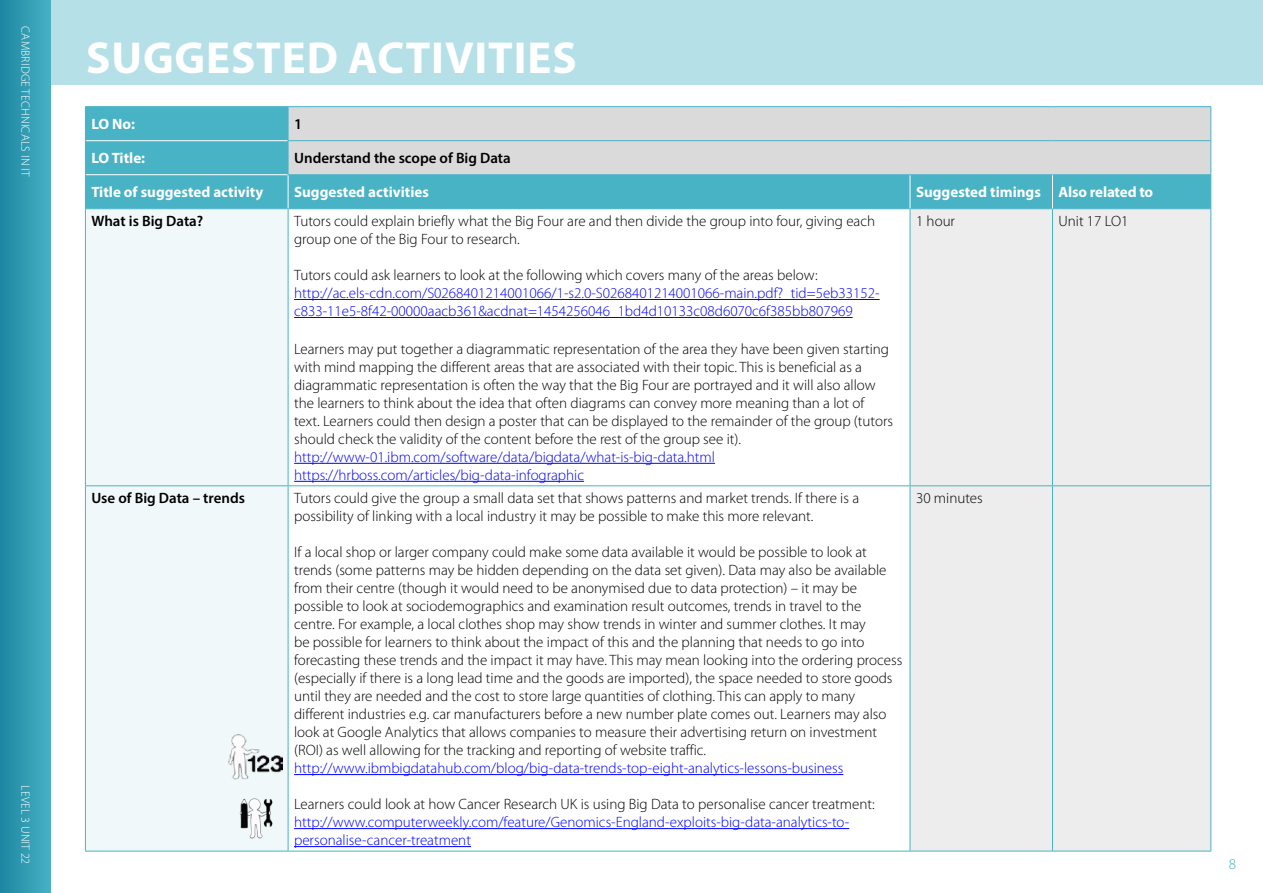
<style>
.page{position:relative;width:1263px;height:893px;background:#fff}
.page>*{position:absolute;margin:0;border:0;box-sizing:border-box;transform-origin:0 0}
.t1{font:700 45px "Myriad Pro";letter-spacing:.02em;color:#fff}
.Body_10pt{font:300 15px/18px "Myriad Pro";color:#000}
.Body_10pt-2{font:300 15px/18px "Myriad Pro";color:#00f}
.Body_10pt-3{font:700 15px "Myriad Pro";color:#fff}
.Body_10pt-4{font:600 15px "Myriad Pro";color:#000}
.t2{font:300 15px "Myriad Pro";color:#49b3c6}
.t3{font:300 12px "Myriad Pro";letter-spacing:.02em;color:#fff}
</style>
<div class="page">
<div style="left:0;top:0;width:51px;height:893px;background:linear-gradient(to right,#1c86a0,#47b1c4)"></div>
<div style="left:51px;top:0;width:1212px;height:85px;background:#b6e0e8"></div>
<div style="left:86px;top:107px;width:1124px;height:101px;background:#49b3c6"></div>
<div style="left:289px;top:107px;width:921px;height:67px;background:#dadada"></div>
<div style="left:86px;top:209px;width:202px;height:642px;background:#f1f8fa"></div>
<div style="left:911px;top:209px;width:299px;height:642px;background:#ededed"></div>
<hr style="left:1052px;top:209px;width:1px;height:276px;background:#49b3c6">
<hr style="left:1052px;top:486px;width:1px;height:365px;background:#49b3c6">
<hr style="left:910px;top:851px;width:142px;height:1px;background:#49b3c6">
<hr style="left:1052px;top:851px;width:159px;height:1px;background:#49b3c6">
<hr style="left:85px;top:208px;width:203px;height:1px;background:#49b3c6">
<hr style="left:85px;top:209px;width:1px;height:276px;background:#49b3c6">
<hr style="left:288px;top:208px;width:622px;height:1px;background:#49b3c6">
<hr style="left:288px;top:209px;width:1px;height:276px;background:#49b3c6">
<hr style="left:910px;top:208px;width:142px;height:1px;background:#49b3c6">
<hr style="left:910px;top:209px;width:1px;height:276px;background:#49b3c6">
<hr style="left:1052px;top:208px;width:159px;height:1px;background:#49b3c6">
<hr style="left:1210px;top:209px;width:1px;height:276px;background:#49b3c6">
<hr style="left:86px;top:140px;width:202px;height:1px;background:#fff">
<hr style="left:86px;top:174px;width:202px;height:1px;background:#fff">
<hr style="left:85px;top:485px;width:203px;height:1px;background:#49b3c6">
<hr style="left:85px;top:486px;width:1px;height:365px;background:#49b3c6">
<hr style="left:288px;top:485px;width:622px;height:1px;background:#49b3c6">
<hr style="left:288px;top:486px;width:1px;height:365px;background:#49b3c6">
<hr style="left:910px;top:485px;width:142px;height:1px;background:#49b3c6">
<hr style="left:910px;top:486px;width:1px;height:365px;background:#49b3c6">
<hr style="left:1052px;top:485px;width:159px;height:1px;background:#49b3c6">
<hr style="left:1210px;top:486px;width:1px;height:365px;background:#49b3c6">
<hr style="left:288px;top:851px;width:622px;height:1px;background:#49b3c6">
<hr style="left:85px;top:851px;width:203px;height:1px;background:#49b3c6">
<hr style="left:288px;top:175px;width:1px;height:33px;background:#fff">
<hr style="left:910px;top:175px;width:1px;height:33px;background:#fff">
<hr style="left:1052px;top:175px;width:1px;height:33px;background:#fff">
<hr style="left:85px;top:107px;width:1px;height:34px;background:#49b3c6">
<hr style="left:85px;top:106px;width:203px;height:1px;background:#49b3c6">
<hr style="left:288px;top:107px;width:1px;height:33px;background:#49b3c6">
<hr style="left:288px;top:106px;width:622px;height:1px;background:#49b3c6">
<hr style="left:910px;top:106px;width:142px;height:1px;background:#49b3c6">
<hr style="left:1052px;top:106px;width:159px;height:1px;background:#49b3c6">
<hr style="left:1210px;top:107px;width:1px;height:33px;background:#49b3c6">
<hr style="left:85px;top:141px;width:1px;height:34px;background:#49b3c6">
<hr style="left:288px;top:141px;width:1px;height:33px;background:#49b3c6">
<hr style="left:288px;top:140px;width:622px;height:1px;background:#49b3c6">
<hr style="left:910px;top:140px;width:142px;height:1px;background:#49b3c6">
<hr style="left:1052px;top:140px;width:159px;height:1px;background:#49b3c6">
<hr style="left:1210px;top:141px;width:1px;height:33px;background:#49b3c6">
<hr style="left:85px;top:175px;width:1px;height:33px;background:#49b3c6">
<hr style="left:288px;top:174px;width:622px;height:1px;background:#49b3c6">
<hr style="left:910px;top:174px;width:142px;height:1px;background:#49b3c6">
<hr style="left:1052px;top:174px;width:159px;height:1px;background:#49b3c6">
<hr style="left:1210px;top:175px;width:1px;height:33px;background:#49b3c6">
<hr style="left:294px;top:299px;width:586px;height:1px;background:#00f">
<hr style="left:294px;top:317px;width:559px;height:1px;background:#00f">
<hr style="left:294px;top:463px;width:421px;height:1px;background:#00f">
<hr style="left:294px;top:481px;width:290px;height:1px;background:#00f">
<img style="left:228px;top:735px;width:54px;height:45px">
<img style="left:234px;top:791px;width:48px;height:51px">
<hr style="left:294px;top:774px;width:549px;height:1px;background:#00f">
<hr style="left:294px;top:828px;width:555px;height:1px;background:#00f">
<hr style="left:294px;top:846px;width:177px;height:1px;background:#00f">
<p class="t3" style="left:32px;top:26px;width:152px;rotate:90deg">CAMBRIDGE TECHNICALS IN IT</p>
<p class="t3" style="left:32px;top:785px;width:80px;rotate:90deg">LEVEL 3 UNIT 22</p>
<p class="t1" style="left:86px;top:28px;width:492px">SUGGESTED ACTIVITIES</p>
<p class="Body_10pt-3" style="left:91px;top:114px;width:45px">LO No:</p>
<p class="Body_10pt-4" style="left:294px;top:115px;width:10px">1</p>
<p class="Body_10pt-3" style="left:91px;top:148px;width:55px">LO Title:</p>
<p class="Body_10pt-4" style="left:294px;top:149px;width:218px">Understand the scope of Big Data</p>
<p class="Body_10pt-3" style="left:91px;top:183px;width:173px">Title of suggested activity</p>
<p class="Body_10pt-3" style="left:294px;top:183px;width:136px">Suggested activities</p>
<p class="Body_10pt-3" style="left:916px;top:183px;width:126px">Suggested timings</p>
<p class="Body_10pt-3" style="left:1058px;top:183px;width:96px">Also related to</p>
<p class="Body_10pt-4" style="left:91px;top:211px;width:113px">What is Big Data?</p>
<p class="Body_10pt" style="left:294px;top:212px;width:582px">Tutors could explain briefly what the Big Four are and then divide the group into four, giving each group one of the Big Four to research.</p>
<p class="Body_10pt" style="left:294px;top:266px;width:525px">Tutors could ask learners to look at the following which covers many of the areas below:</p>
<p class="Body_10pt-2" style="left:294px;top:284px;width:587px">http://ac.els-cdn.com/S0268401214001066/1-s2.0-S0268401214001066-main.pdf?_tid=5eb33152- c833-11e5-8f42-00000aacb361&amp;acdnat=1454256046_1bd4d10133c08d6070c6f385bb807969</p>
<p class="Body_10pt" style="left:294px;top:340px;width:600px">Learners may put together a diagrammatic representation of the area they have been given starting with mind mapping the different areas that are associated with their topic. This is beneficial as a diagrammatic representation is often the way that the Big Four are portrayed and it will also allow the learners to think about the idea that often diagrams can convey more meaning than a lot of text. Learners could then design a poster that can be displayed to the remainder of the group (tutors should check the validity of the content before the rest of the group see it).</p>
<p class="Body_10pt-2" style="left:294px;top:448px;width:422px">http://www-01.ibm.com/software/data/bigdata/what-is-big-data.html</p>
<p class="Body_10pt-2" style="left:294px;top:466px;width:291px">https://hrboss.com/articles/big-data-infographic</p>
<p class="Body_10pt" style="left:916px;top:212px;width:41px">1 hour</p>
<p class="Body_10pt" style="left:1058px;top:212px;width:71px">Unit 17 LO1</p>
<p class="Body_10pt-4" style="left:91px;top:488px;width:155px">Use of Big Data – trends</p>
<p class="Body_10pt" style="left:294px;top:489px;width:566px">Tutors could give the group a small data set that shows patterns and market trends. If there is a possibility of linking with a local industry it may be possible to make this more relevant.</p>
<p class="Body_10pt" style="left:294px;top:543px;width:610px">If a local shop or larger company could make some data available it would be possible to look at trends (some patterns may be hidden depending on the data set given). Data may also be available from their centre (though it would need to be anonymised due to data protection) – it may be possible to look at sociodemographics and examination result outcomes, trends in travel to the centre. For example, a local clothes shop may show trends in winter and summer clothes. It may<br>be possible for learners to think about the impact of this and the planning that needs to go into forecasting these trends and the impact it may have. This may mean looking into the ordering process (especially if there is a long lead time and the goods are imported), the space needed to store goods until they are needed and the cost to store large quantities of clothing. This can apply to many different industries e.g. car manufacturers before a new number plate comes out. Learners may also look at Google Analytics that allows companies to measure their advertising return on investment (ROI) as well allowing for the tracking and reporting of website traffic.</p>
<p class="Body_10pt-2" style="left:294px;top:759px;width:551px">http://www.ibmbigdatahub.com/blog/big-data-trends-top-eight-analytics-lessons-business</p>
<p class="Body_10pt" style="left:294px;top:795px;width:582px">Learners could look at how Cancer Research UK is using Big Data to personalise cancer treatment:</p>
<p class="Body_10pt-2" style="left:294px;top:813px;width:557px">http://www.computerweekly.com/feature/Genomics-England-exploits-big-data-analytics-to&shy;personalise-cancer-treatment</p>
<p class="Body_10pt" style="left:916px;top:489px;width:68px">30 minutes</p>
<p class="t2" style="left:1229px;top:855px;width:9px">8</p>
</div>
